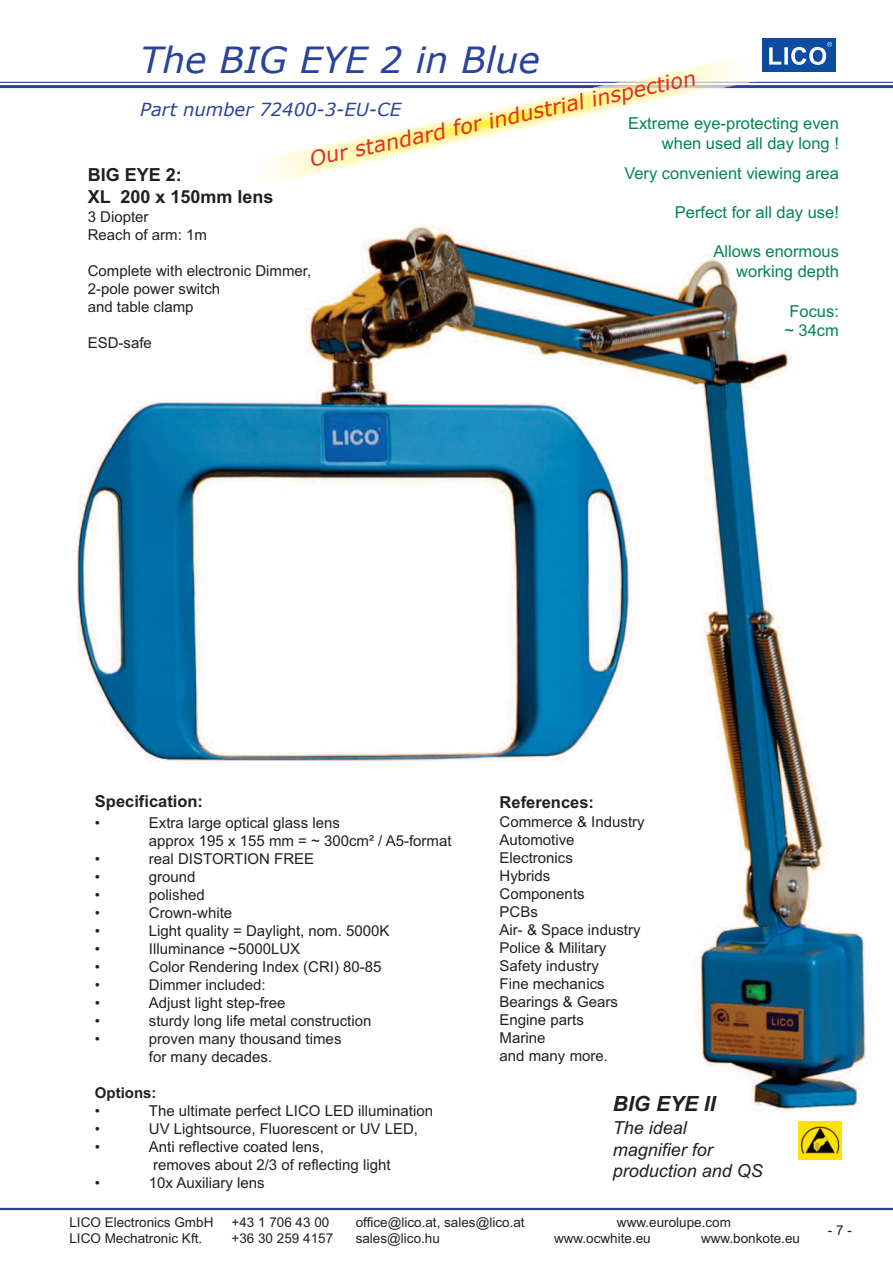
<style>
.page{position:relative;width:893px;height:1263px;background:#fff}
.page>*{position:absolute;margin:0;border:0;box-sizing:border-box;transform-origin:0 0}
.t1{font:italic 36px "Verdana";color:#29439b}
.t2{font:italic 21px "Verdana";color:#e22e24}
.t3{font:italic 700 21px "Arial";color:#231f20}
.t4{font:italic 18px/21.6px "Arial";color:#231f20}
.t5{font:italic 18px "Verdana";color:#29439b}
.t6{font:700 18px/21.6px "Arial";color:#231f20}
.t7{font:16.5px/19.5px "Arial";color:#03864d;text-align:right}
.t8{font:700 16.5px "Arial";color:#231f20}
.t9{font:15px/18px "Arial";color:#231f20}
.t10{font:700 15px "Arial";color:#231f20}
.t11{font:13.5px "Arial";color:#231f20}
</style>
<div class="page">
<hr style="left:0;top:82px;width:893px;height:1px;background:#29439b">
<hr style="left:0;top:85px;width:893px;height:3px;background:#29439b">
<hr style="left:0;top:1208px;width:893px;height:2px;background:#29439b">
<div style="left:762px;top:38px;width:74px;height:34px;background:#0d4da1"></div>
<svg style="left:769px;top:42px;width:63px;height:23px"></svg>
<img style="left:77px;top:226px;width:793px;height:898px">
<img style="left:619px;top:58px;width:137px;height:24px">
<img style="left:251px;top:88px;width:472px;height:95px">
<img style="left:614px;top:82px;width:138px;height:1px">
<img style="left:589px;top:85px;width:148px;height:3px">
<img style="left:798px;top:1121px;width:43px;height:39px">
<h1 class="t1" style="left:140px;top:37px;width:401px">The BIG EYE 2 in Blue</h1>
<p class="t5" style="left:140px;top:98px;width:262px">Part number 72400-3-EU-CE</p>
<h2 class="t2" style="left:306px;top:146px;width:396px;rotate:-12deg">Our standard for industrial inspection</h2>
<p class="t7" style="left:628px;top:114px;width:212px">Extreme eye-protecting even when used all day long !</p>
<p class="t7" style="left:624px;top:163px;width:216px">Very convenient viewing area</p>
<p class="t7" style="left:675px;top:203px;width:166px">Perfect for all day use!</p>
<p class="t7" style="left:713px;top:242px;width:127px">Allows enormous working depth</p>
<p class="t7" style="left:784px;top:301px;width:56px;text-align:center">Focus: ~ 34cm</p>
<p class="t6" style="left:88px;top:164px;width:187px">BIG EYE 2:<br>XL 200 x 150mm lens</p>
<p class="t9" style="left:88px;top:208px;width:121px">3 Diopter<br>Reach of arm: 1m</p>
<p class="t9" style="left:88px;top:262px;width:225px">Complete with electronic Dimmer,<br>2-pole power switch<br>and table clamp</p>
<p class="t9" style="left:88px;top:334px;width:66px">ESD-safe</p>
<p class="t8" style="left:95px;top:792px;width:110px">Specification:</p>
<p class="t9" style="left:95px;top:814px;width:7px">•</p>
<p class="t9" style="left:149px;top:814px;width:304px">Extra large optical glass lens<br>approx 195 x 155 mm = ~ 300cm² / A5-format</p>
<p class="t9" style="left:95px;top:850px;width:7px">•</p>
<p class="t9" style="left:149px;top:850px;width:167px">real DISTORTION FREE</p>
<p class="t9" style="left:95px;top:868px;width:7px">•</p>
<p class="t9" style="left:149px;top:868px;width:48px">ground</p>
<p class="t9" style="left:95px;top:886px;width:7px">•</p>
<p class="t9" style="left:149px;top:886px;width:57px">polished</p>
<p class="t9" style="left:95px;top:904px;width:7px">•</p>
<p class="t9" style="left:149px;top:904px;width:85px">Crown-white</p>
<p class="t9" style="left:95px;top:922px;width:7px">•</p>
<p class="t9" style="left:149px;top:922px;width:242px">Light quality = Daylight, nom. 5000K</p>
<p class="t9" style="left:95px;top:940px;width:7px">•</p>
<p class="t9" style="left:149px;top:940px;width:153px">Illuminance ~5000LUX</p>
<p class="t9" style="left:95px;top:958px;width:7px">•</p>
<p class="t9" style="left:149px;top:958px;width:234px">Color Rendering Index (CRI) 80-85</p>
<p class="t9" style="left:95px;top:976px;width:7px">•</p>
<p class="t9" style="left:149px;top:976px;width:118px">Dimmer included:</p>
<p class="t9" style="left:95px;top:994px;width:7px">•</p>
<p class="t9" style="left:149px;top:994px;width:138px">Adjust light step-free</p>
<p class="t9" style="left:95px;top:1012px;width:7px">•</p>
<p class="t9" style="left:149px;top:1012px;width:224px">sturdy long life metal construction</p>
<p class="t9" style="left:95px;top:1030px;width:7px">•</p>
<p class="t9" style="left:149px;top:1030px;width:194px">proven many thousand times for many decades.</p>
<p class="t10" style="left:95px;top:1084px;width:63px">Options:</p>
<p class="t9" style="left:95px;top:1102px;width:7px">•</p>
<p class="t9" style="left:149px;top:1102px;width:286px">The ultimate perfect LICO LED illumination</p>
<p class="t9" style="left:95px;top:1120px;width:7px">•</p>
<p class="t9" style="left:149px;top:1120px;width:271px">UV Lightsource, Fluorescent or UV LED,</p>
<p class="t9" style="left:95px;top:1138px;width:7px">•</p>
<p class="t9" style="left:149px;top:1138px;width:243px">Anti reflective coated lens,<br>removes about 2/3 of reflecting light</p>
<p class="t9" style="left:95px;top:1174px;width:7px">•</p>
<p class="t9" style="left:149px;top:1174px;width:117px">10x Auxiliary lens</p>
<p class="t8" style="left:500px;top:793px;width:96px">References:</p>
<p class="t9" style="left:500px;top:812px;width:147px">Commerce &amp; Industry<br>Automotive<br>Electronics<br>Hybrids<br>Components<br>PCBs<br>Air- &amp; Space industry<br>Police &amp; Military<br>Safety industry<br>Fine mechanics<br>Bearings &amp; Gears<br>Engine parts<br>Marine<br>and many more.</p>
<h2 class="t3" style="left:613px;top:1091px;width:104px">BIG EYE II</h2>
<p class="t4" style="left:613px;top:1117px;width:152px">The ideal magnifier for production and QS</p>
<p class="t11" style="left:69px;top:1214px;width:146px">LICO Electronics GmbH</p>
<p class="t11" style="left:231px;top:1214px;width:99px">+43 1 706 43 00</p>
<p class="t11" style="left:356px;top:1214px;width:170px">office@lico.at, sales@lico.at</p>
<p class="t11" style="left:617px;top:1214px;width:116px">www.eurolupe.com</p>
<p class="t11" style="left:69px;top:1230px;width:134px">LICO Mechatronic Kft.</p>
<p class="t11" style="left:231px;top:1230px;width:103px">+36 30 259 4157</p>
<p class="t11" style="left:356px;top:1230px;width:86px">sales@lico.hu</p>
<p class="t11" style="left:554px;top:1230px;width:98px">www.ocwhite.eu</p>
<p class="t11" style="left:701px;top:1230px;width:101px">www.bonkote.eu</p>
<p class="t11" style="left:828px;top:1222px;width:26px">-7-</p>
</div>
